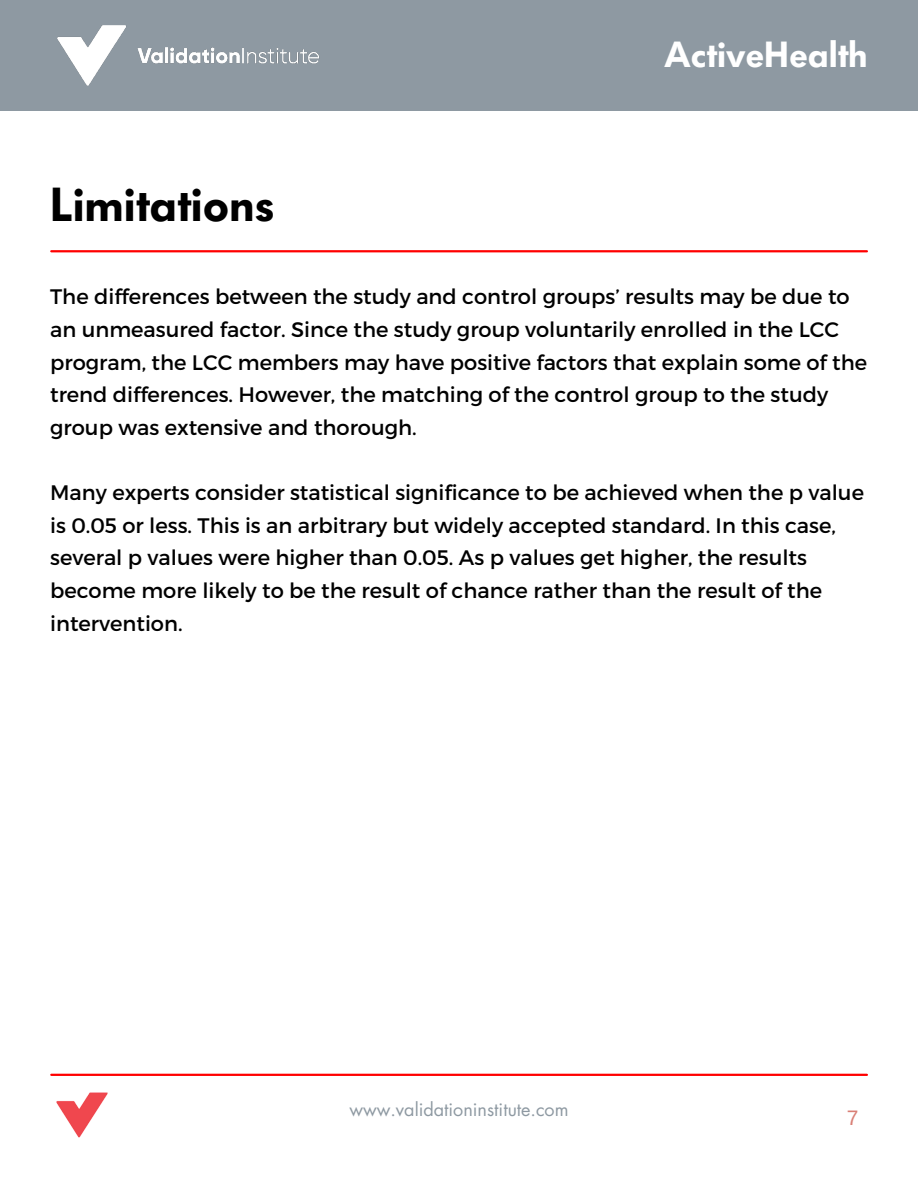
<style>
.page{position:relative;width:918px;height:1188px;background:#fff}
.page>*{position:absolute;margin:0;border:0;box-sizing:border-box;transform-origin:0 0}
.t1{font:600 47.25px "Futura BQ";color:#000}
.t2{font:600 36px "Futura BQ";color:#fff}
.t3{font:21px/32.7px "Montserrat";color:#000}
.t4{font:21px "Arimo";color:#d97f76}
.t5{font:18px "Futura LT";color:#8e99a2}
</style>
<div class="page">
<div style="left:0;top:0;width:918px;height:111px;background:#8e99a2"></div>
<img style="left:57px;top:25px;width:262px;height:61px">
<hr style="left:51px;top:1074px;width:816px;height:2px;background:#f00">
<img style="left:56px;top:1092px;width:52px;height:46px">
<hr style="left:51px;top:250px;width:816px;height:2px;background:#f00">
<h1 class="t1" style="left:50px;top:177px;width:226px">Limitations</h1>
<h2 class="t2" style="left:665px;top:33px;width:205px">ActiveHealth</h2>
<p class="t3" style="left:50px;top:279px;width:819px">The differences between the study and control groups’ results may be due to an unmeasured factor. Since the study group voluntarily enrolled in the LCC program, the LCC members may have positive factors that explain some of the trend differences. However, the matching of the control group to the study group was extensive and thorough.</p>
<p class="t3" style="left:50px;top:475px;width:815px">Many experts consider statistical significance to be achieved when the p value is 0.05 or less. This is an arbitrary but widely accepted standard. In this case, several p values were higher than 0.05. As p values get higher, the results become more likely to be the result of chance rather than the result of the intervention.</p>
<p class="t5" style="left:349px;top:1098px;width:221px">www.validationinstitute.com</p>
<p class="t4" style="left:847px;top:1106px;width:13px">7</p>
</div>
